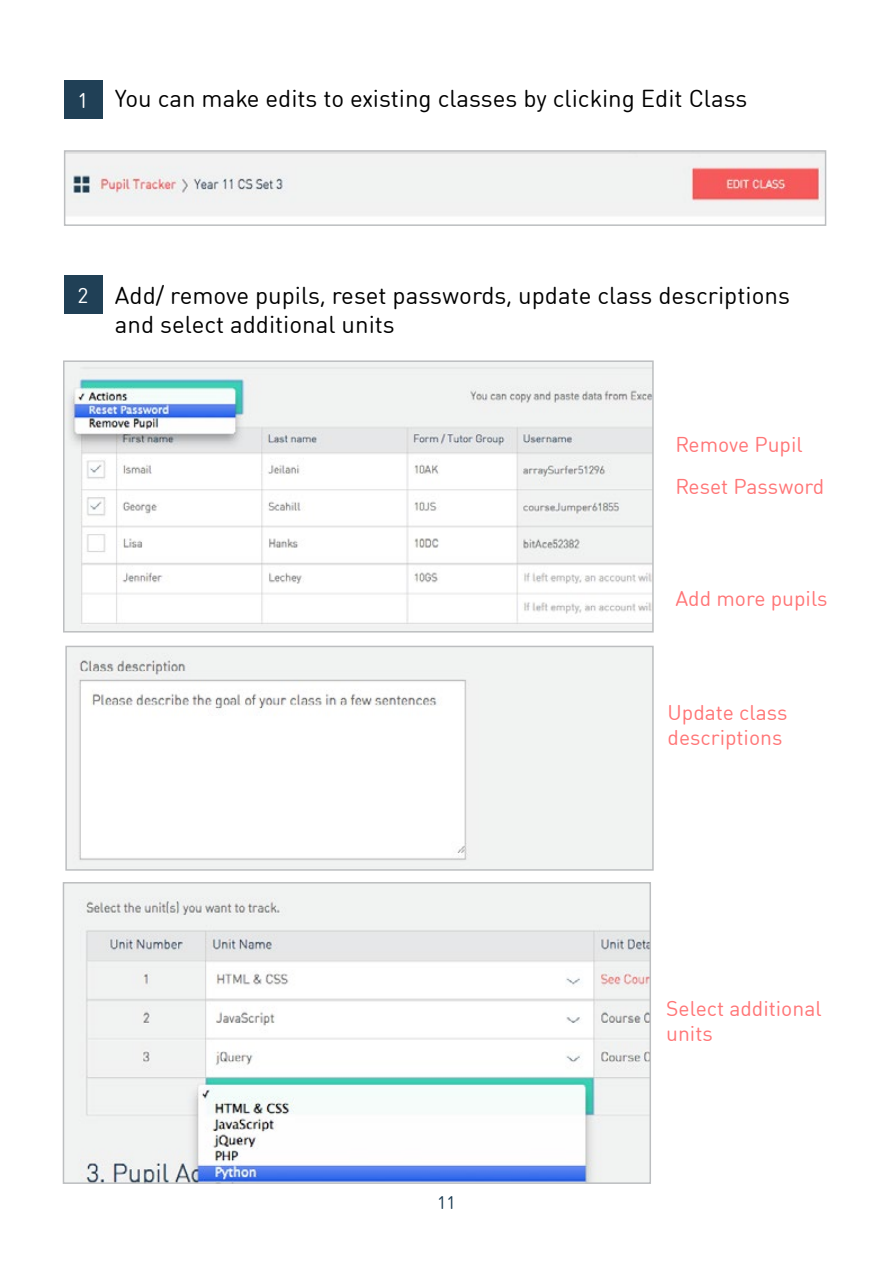
<style>
.page{position:relative;width:893px;height:1263px;background:#fff}
.page>*{position:absolute;margin:0;border:0;box-sizing:border-box;transform-origin:0 0}
.t1{font:24px/28.8px "DIN Round OT";color:#000}
.t2{font:21px/25.2px "DIN Round OT";color:#ff7677}
.t3{font:21px "DIN Round OT";color:#fff}
.t4{font:18px "DIN Round OT";color:#204056}
.s1{font-size:21px;color:#fff}
</style>
<div class="page">
<img style="left:66px;top:363px;width:585px;height:266px">
<div style="left:63px;top:360px;width:591px;height:272px;border:2px solid #bcbec0"></div>
<img style="left:68px;top:649px;width:583px;height:219px">
<div style="left:65px;top:646px;width:589px;height:225px;border:2px solid #bcbec0"></div>
<img style="left:66px;top:885px;width:582px;height:296px">
<div style="left:63px;top:882px;width:588px;height:302px;border:2px solid #bcbec0"></div>
<div style="left:64px;top:275px;width:38px;height:39px;background:#204056"></div>
<div style="left:64px;top:81px;width:38px;height:38px;background:#204056"></div>
<img style="left:67px;top:153px;width:756px;height:63px">
<div style="left:64px;top:150px;width:762px;height:76px;border:2px solid #bcbec0"></div>
<p class="t1" style="left:78px;top:83px;width:671px"><span class="s1">1</span> You can make edits to existing classes by clicking Edit Class</p>
<p class="t3" style="left:78px;top:282px;width:12px">2</p>
<p class="t1" style="left:115px;top:281px;width:676px">Add/ remove pupils, reset passwords, update class descriptions and select additional units</p>
<p class="t2" style="left:675px;top:422px;width:150px;line-height:42.2px">Remove Pupil<br>Reset Password</p>
<p class="t2" style="left:675px;top:586px;width:154px">Add more pupils</p>
<p class="t2" style="left:667px;top:700px;width:121px">Update class descriptions</p>
<p class="t4" style="left:437px;top:1191px;width:20px">11</p>
<p class="t2" style="left:666px;top:995px;width:157px">Select additional units</p>
</div>
